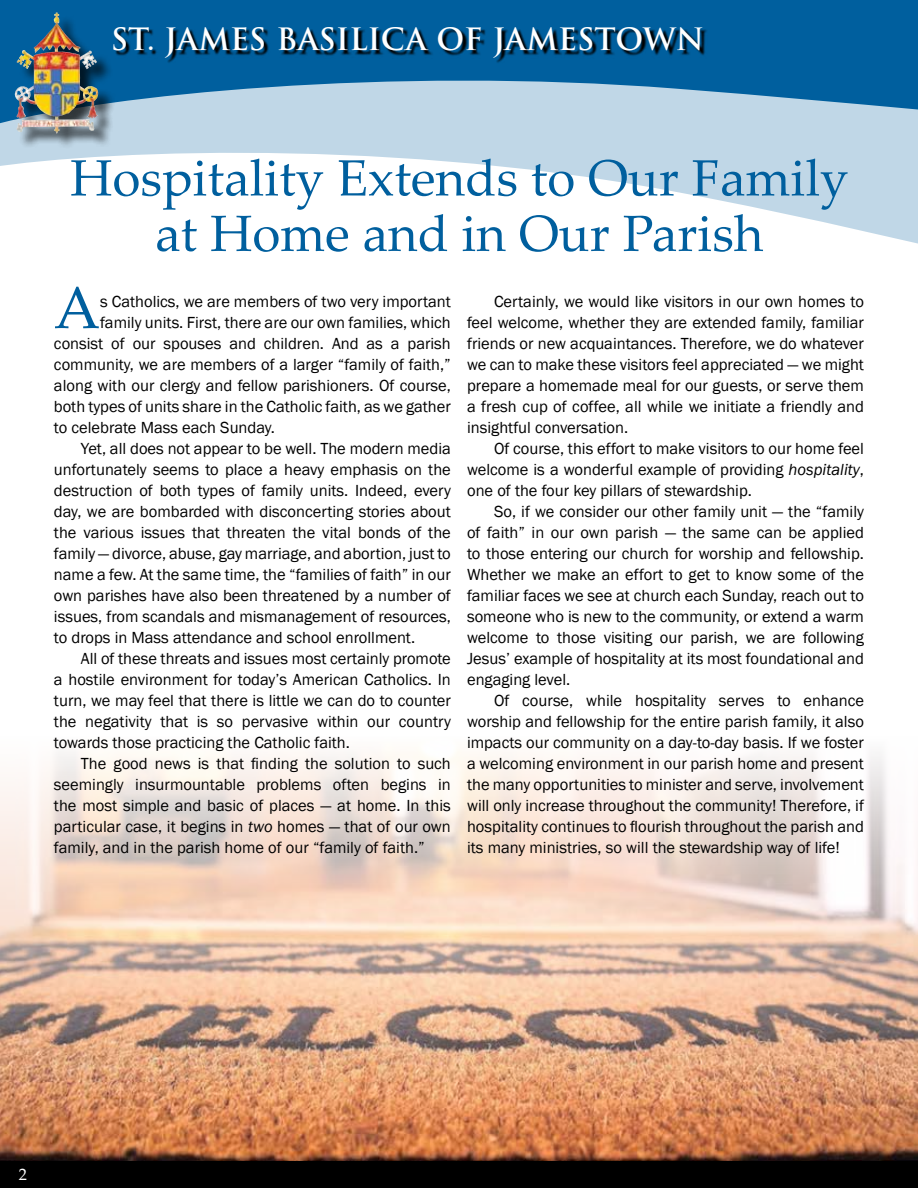
<style>
.page{position:relative;width:918px;height:1188px;background:#fff}
.page>*{position:absolute;margin:0;border:0;box-sizing:border-box;transform-origin:0 0}
.t1{font:59.4px "Palatino Linotype";color:#005f9e}
.t2{font:51px/55.5px "Palatino Linotype";color:#005f9e;text-align:center}
.t3{font:700 30px "Trajan Pro";color:#fff}
.t4{font:16.5px/21px "Franklin Gothic";color:#000;text-align:justify}
.t5{font:16.5px "Palatino Linotype";color:#fff}
.s1{font-style:italic}
</style>
<div class="page">
<div style="left:0;top:1161px;width:918px;height:27px;background:#000"></div>
<svg style="left:0;top:123px;width:918px;height:121px"></svg>
<svg style="left:0;top:0;width:918px;height:123px;background:#3e86b5"></svg>
<div style="left:17px;top:15px;width:98px;height:135px;background:#000;opacity:.75"></div>
<img style="left:37px;top:12px;width:20px;height:33px">
<svg style="left:115px;top:29px;width:593px;height:35px;background:#004c7e"></svg>
<img style="left:0;top:752px;width:918px;height:409px">
<h3 class="t3" style="left:111px;top:21px;width:595px">ST. JAMES BAS ILICA OF JAMES TOWN</h3>
<h2 class="t2" style="left:70px;top:148px;width:780px">Hospitality Extends to Our Family at Home and in Our Parish</h2>
<h1 class="t1" style="left:54px;top:266px;width:45px">A</h1>
<p class="t4" style="left:100px;top:291px;width:352px">s Catholics, we are members of two very important</p>
<p class="t4" style="left:100px;top:312px;width:352px">family units. First, there are our own families, which</p>
<p class="t4" style="left:54px;top:333px;width:398px">consist of our spouses and children. And as a parish</p>
<p class="t4" style="left:54px;top:354px;width:398px">community, we are members of a larger “family of faith,”</p>
<p class="t4" style="left:54px;top:375px;width:398px">along with our clergy and fellow parishioners. Of course,</p>
<p class="t4" style="left:54px;top:396px;width:398px">both types of units share in the Catholic faith, as we gather</p>
<p class="t4" style="left:54px;top:417px;width:223px">to celebrate Mass each Sunday.</p>
<p class="t4" style="left:81px;top:438px;width:371px">Yet, all does not appear to be well. The modern media</p>
<p class="t4" style="left:54px;top:459px;width:398px">unfortunately seems to place a heavy emphasis on the</p>
<p class="t4" style="left:54px;top:480px;width:398px">destruction of both types of family units. Indeed, every</p>
<p class="t4" style="left:54px;top:501px;width:398px">day, we are bombarded with disconcerting stories about</p>
<p class="t4" style="left:54px;top:522px;width:398px">the various issues that threaten the vital bonds of the</p>
<p class="t4" style="left:54px;top:543px;width:398px">family — divorce, abuse, gay marriage, and abortion, just to</p>
<p class="t4" style="left:54px;top:564px;width:398px">name a few. At the same time, the “families of faith” in our</p>
<p class="t4" style="left:54px;top:585px;width:398px">own parishes have also been threatened by a number of</p>
<p class="t4" style="left:54px;top:606px;width:398px">issues, from scandals and mismanagement of resources,</p>
<p class="t4" style="left:54px;top:627px;width:363px">to drops in Mass attendance and school enrollment.</p>
<p class="t4" style="left:81px;top:648px;width:371px">All of these threats and issues most certainly promote</p>
<p class="t4" style="left:54px;top:669px;width:398px">a hostile environment for today’s American Catholics. In</p>
<p class="t4" style="left:54px;top:690px;width:398px">turn, we may feel that there is little we can do to counter</p>
<p class="t4" style="left:54px;top:712px;width:398px">the negativity that is so pervasive within our country</p>
<p class="t4" style="left:54px;top:733px;width:297px">towards those practicing the Catholic faith.</p>
<p class="t4" style="left:81px;top:754px;width:371px">The good news is that finding the solution to such</p>
<p class="t4" style="left:54px;top:775px;width:398px">seemingly insurmountable problems often begins in</p>
<p class="t4" style="left:54px;top:796px;width:398px">the most simple and basic of places — at home. In this</p>
<p class="t4" style="left:54px;top:817px;width:398px">particular case, it begins in <span class="s1">two</span> homes — that of our own</p>
<p class="t4" style="left:54px;top:838px;width:372px">family, and in the parish home of our “family of faith.”</p>
<p class="t4" style="left:467px;top:292px;width:398px;text-indent:27px">Certainly, we would like visitors in our own homes to feel welcome, whether they are extended family, familiar friends or new acquaintances. Therefore, we do whatever we can to make these visitors feel appreciated — we might prepare a homemade meal for our guests, or serve them a fresh cup of coffee, all while we initiate a friendly and insightful conversation.</p>
<p class="t4" style="left:467px;top:439px;width:398px;text-indent:27px">Of course, this effort to make visitors to our home feel welcome is a wonderful example of providing <span class="s1">hospitality</span>, one of the four key pillars of stewardship.</p>
<p class="t4" style="left:467px;top:502px;width:398px;text-indent:27px">So, if we consider our other family unit — the “family of faith” in our own parish — the same can be applied to those entering our church for worship and fellowship.<br>Whether we make an effort to get to know some of the familiar faces we see at church each Sunday, reach out to someone who is new to the community, or extend a warm welcome to those visiting our parish, we are following Jesus’ example of hospitality at its most foundational and engaging level.</p>
<p class="t4" style="left:467px;top:691px;width:398px;text-indent:27px">Of course, while hospitality serves to enhance worship and fellowship for the entire parish family, it also impacts our community on a day-to-day basis. If we foster a welcoming environment in our parish home and present the many opportunities to minister and serve, involvement will only increase throughout the community! Therefore, if hospitality continues to flourish throughout the parish and its many ministries, so will the stewardship way of life!</p>
<p class="t5" style="left:19px;top:1163px;width:10px">2</p>
</div>
